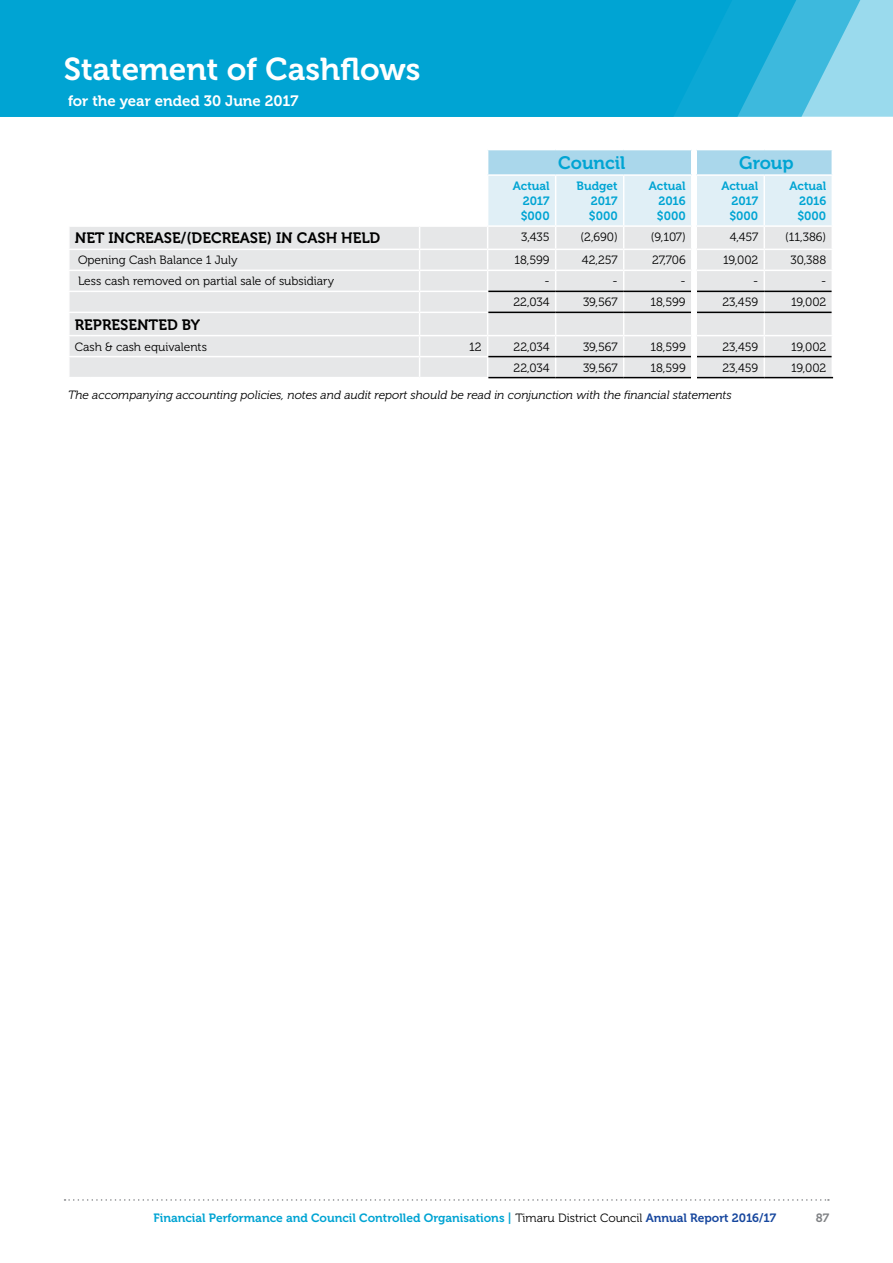
<style>
.page{position:relative;width:893px;height:1263px;background:#fff}
.page>*{position:absolute;margin:0;border:0;box-sizing:border-box;transform-origin:0 0}
.t1{font:31.5px "Museo 700";color:#fff}
.t2{font:18px "Museo 700";color:#00a4d3}
.t3{font:15px "Museo 700";color:#000}
.t4{font:15px "Museo 700";color:#fff}
.t5{font:12px "Museo 300";color:#000}
.t6{font:12px/15px "Museo 700";color:#00a4d3;text-align:justify}
.t7{font:italic 12px "Museo 300";color:#000}
.t8{font:12px "Museo 700";color:#808285}
.s1{font-family:"Museo 300";color:#000}
.s2{color:#17479e}
</style>
<div class="page">
<div style="left:0;top:0;width:893px;height:117px;background:#9adaed"></div>
<svg style="left:801px;top:0;width:64px;height:117px"></svg>
<svg style="left:737px;top:0;width:64px;height:117px;background:#26b1d9"></svg>
<div style="left:0;top:0;width:737px;height:117px;background:#00a4d3"></div>
<svg style="left:65px;top:1199px;width:764px;height:2px"></svg>
<div style="left:70px;top:227px;width:417px;height:150px;background:#e6e7e8"></div>
<svg style="left:70px;top:249px;width:20px;height:1px"></svg>
<hr style="left:90px;top:249px;width:330px;height:1px;background:#fff">
<hr style="left:420px;top:249px;width:68px;height:1px;background:#fff">
<svg style="left:70px;top:270px;width:20px;height:1px"></svg>
<hr style="left:90px;top:270px;width:330px;height:1px;background:#fff">
<hr style="left:420px;top:270px;width:68px;height:1px;background:#fff">
<svg style="left:70px;top:291px;width:20px;height:1px"></svg>
<hr style="left:90px;top:291px;width:330px;height:1px;background:#fff">
<hr style="left:420px;top:291px;width:68px;height:1px;background:#fff">
<svg style="left:70px;top:312px;width:20px;height:1px"></svg>
<hr style="left:90px;top:312px;width:330px;height:1px;background:#fff">
<hr style="left:420px;top:312px;width:68px;height:1px;background:#fff">
<svg style="left:70px;top:335px;width:20px;height:1px"></svg>
<hr style="left:90px;top:335px;width:330px;height:1px;background:#fff">
<hr style="left:420px;top:335px;width:68px;height:1px;background:#fff">
<svg style="left:70px;top:356px;width:20px;height:1px"></svg>
<hr style="left:90px;top:356px;width:330px;height:1px;background:#fff">
<hr style="left:420px;top:356px;width:68px;height:1px;background:#fff">
<svg style="left:419px;top:227px;width:1px;height:150px"></svg>
<svg style="left:488px;top:150px;width:345px;height:227px;background:#dee6eb"></svg>
<hr style="left:691px;top:176px;width:1px;height:49px;background:#fff">
<hr style="left:488px;top:291px;width:68px;height:1px;background:#000">
<hr style="left:556px;top:291px;width:68px;height:1px;background:#000">
<hr style="left:624px;top:291px;width:67px;height:1px;background:#000">
<hr style="left:488px;top:312px;width:68px;height:1px;background:#000">
<hr style="left:556px;top:312px;width:68px;height:1px;background:#000">
<hr style="left:624px;top:312px;width:67px;height:1px;background:#000">
<hr style="left:697px;top:291px;width:67px;height:1px;background:#000">
<hr style="left:764px;top:291px;width:68px;height:1px;background:#000">
<hr style="left:697px;top:312px;width:67px;height:1px;background:#000">
<hr style="left:764px;top:312px;width:68px;height:1px;background:#000">
<hr style="left:488px;top:356px;width:68px;height:1px;background:#000">
<hr style="left:556px;top:356px;width:68px;height:1px;background:#000">
<hr style="left:624px;top:356px;width:67px;height:1px;background:#000">
<hr style="left:488px;top:377px;width:68px;height:1px;background:#000">
<hr style="left:556px;top:377px;width:68px;height:1px;background:#000">
<hr style="left:624px;top:377px;width:67px;height:1px;background:#000">
<hr style="left:697px;top:356px;width:67px;height:1px;background:#000">
<hr style="left:764px;top:356px;width:68px;height:1px;background:#000">
<hr style="left:697px;top:377px;width:67px;height:1px;background:#000">
<hr style="left:764px;top:377px;width:69px;height:1px;background:#000">
<h1 class="t1" style="left:64px;top:52px;width:358px">Statement of Cashflows</h1>
<p class="t4" style="left:68px;top:93px;width:232px">for the year ended 30 June 2017</p>
<h2 class="t2" style="left:558px;top:153px;width:69px">Council</h2>
<h2 class="t2" style="left:739px;top:153px;width:56px">Group</h2>
<p class="t6" style="left:521px;top:179px;width:30px;text-indent:-8px">Actual 2017 $000</p>
<p class="t6" style="left:589px;top:179px;width:30px;text-indent:-12px">Budget 2017 $000</p>
<p class="t6" style="left:657px;top:179px;width:30px;text-indent:-8px">Actual 2016 $000</p>
<p class="t6" style="left:729px;top:179px;width:30px;text-indent:-8px">Actual 2017 $000</p>
<p class="t6" style="left:797px;top:179px;width:30px;text-indent:-8px">Actual 2016 $000</p>
<p class="t3" style="left:75px;top:230px;width:307px">NET INCREASE/(DECREASE) IN CASH HELD</p>
<p class="t5" style="left:521px;top:230px;width:30px">3,435</p>
<p class="t5" style="left:581px;top:230px;width:39px">(2,690)</p>
<p class="t5" style="left:651px;top:230px;width:36px">(9,107)</p>
<p class="t5" style="left:730px;top:230px;width:30px">4,457</p>
<p class="t5" style="left:785px;top:230px;width:43px">(11,386)</p>
<p class="t5" style="left:78px;top:254px;width:161px">Opening Cash Balance 1 July</p>
<p class="t5" style="left:514px;top:254px;width:37px">18,599</p>
<p class="t5" style="left:582px;top:254px;width:37px">42,257</p>
<p class="t5" style="left:652px;top:254px;width:35px">27,706</p>
<p class="t5" style="left:723px;top:254px;width:37px">19,002</p>
<p class="t5" style="left:791px;top:254px;width:37px">30,388</p>
<p class="t5" style="left:78px;top:275px;width:258px">Less cash removed on partial sale of subsidiary</p>
<p class="t5" style="left:544px;top:275px;width:7px">-</p>
<p class="t5" style="left:612px;top:275px;width:7px">-</p>
<p class="t5" style="left:680px;top:275px;width:7px">-</p>
<p class="t5" style="left:753px;top:275px;width:7px">-</p>
<p class="t5" style="left:821px;top:275px;width:7px">-</p>
<p class="t5" style="left:514px;top:296px;width:38px">22,034</p>
<p class="t5" style="left:583px;top:296px;width:36px">39,567</p>
<p class="t5" style="left:650px;top:296px;width:37px">18,599</p>
<p class="t5" style="left:722px;top:296px;width:37px">23,459</p>
<p class="t5" style="left:791px;top:296px;width:37px">19,002</p>
<p class="t3" style="left:75px;top:316px;width:127px">REPRESENTED BY</p>
<p class="t5" style="left:75px;top:340px;width:134px">Cash &amp; cash equivalents</p>
<p class="t5" style="left:469px;top:340px;width:14px">12</p>
<p class="t5" style="left:514px;top:340px;width:38px">22,034</p>
<p class="t5" style="left:583px;top:340px;width:36px">39,567</p>
<p class="t5" style="left:650px;top:340px;width:37px">18,599</p>
<p class="t5" style="left:722px;top:340px;width:37px">23,459</p>
<p class="t5" style="left:791px;top:340px;width:37px">19,002</p>
<p class="t5" style="left:514px;top:361px;width:38px">22,034</p>
<p class="t5" style="left:583px;top:361px;width:36px">39,567</p>
<p class="t5" style="left:650px;top:361px;width:37px">18,599</p>
<p class="t5" style="left:722px;top:361px;width:37px">23,459</p>
<p class="t5" style="left:791px;top:361px;width:37px">19,002</p>
<p class="t7" style="left:68px;top:389px;width:665px">The accompanying accounting policies, notes and audit report should be read in conjunction with the financial statements</p>
<p class="t6" style="left:153px;top:1210px;width:624px">Financial Performance and Council Controlled Organisations | <span class="s1">Timaru District Council</span> <span class="s2">Annual Report 2016/17</span></p>
<p class="t8" style="left:816px;top:1211px;width:15px">87</p>
</div>
